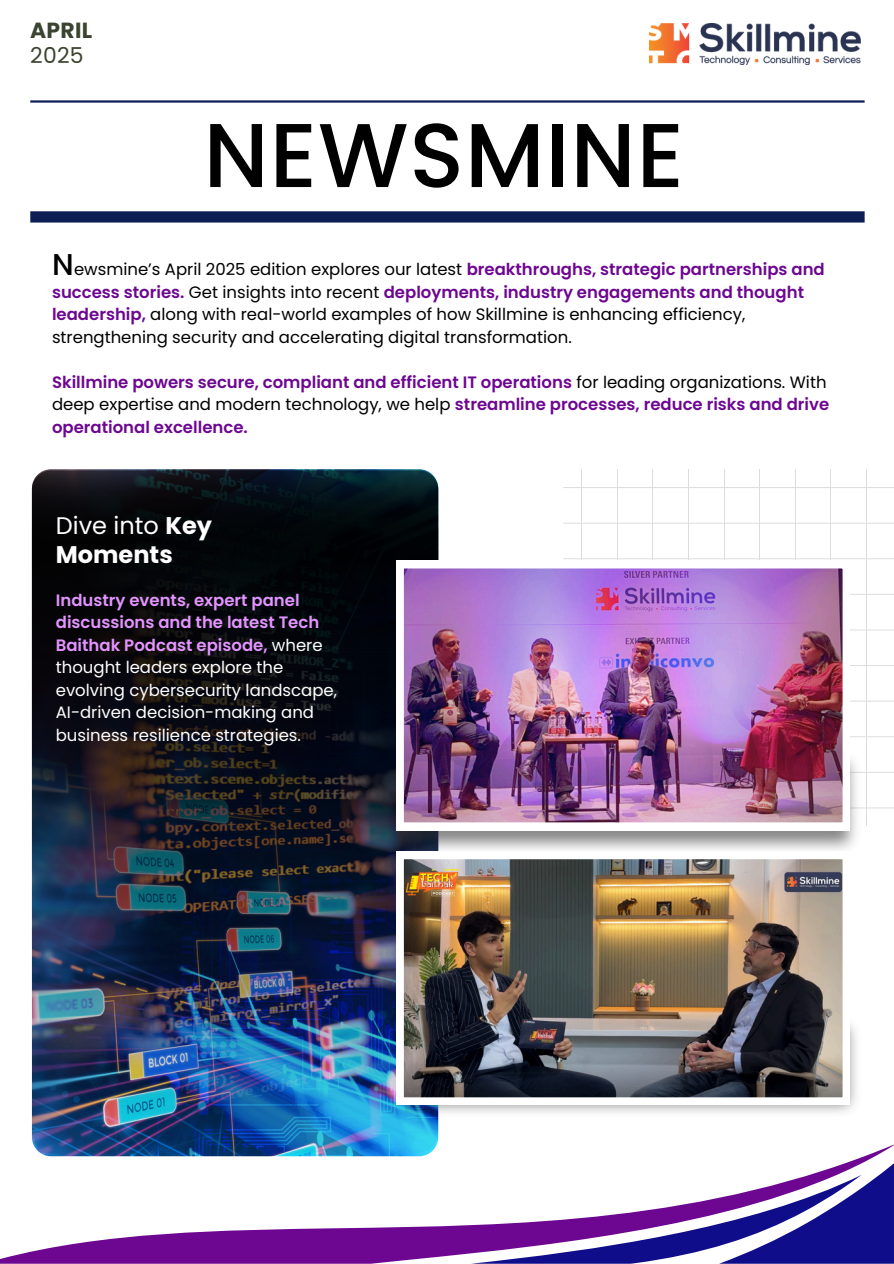
<style>
.page{position:relative;width:894px;height:1264px;background:#fff}
.page>*{position:absolute;margin:0;border:0;box-sizing:border-box;transform-origin:0 0}
.t1{font:500 90.45px "Poppins";letter-spacing:.01em;color:#000}
.t2{font:500 30px "Poppins";color:#000}
.t3{font:700 24px/29.2px "Poppins";color:#fff}
.t4{font:700 21.9px/24.8px "Poppins";letter-spacing:.01em;color:#3a442f}
.t5{font:16.5px/22.5px "Poppins";color:#000}
.t6{font:16.5px/22.5px "Poppins";color:#fff}
.t7{font:600 16.5px/22.5px "Poppins";color:#6d0691}
.s1{font-weight:400}
.s2{font-weight:600;color:#6d0691}
.s3{font-weight:400;color:#000}
.s4{font-weight:600;color:#e394ff}
</style>
<div class="page">
<hr style="left:30px;top:100px;width:834px;height:3px;background:#0d1e54">
<div style="left:30px;top:211px;width:834px;height:11px;background:#0d1e54"></div>
<img style="left:649px;top:23px;width:211px;height:42px">
<hr style="left:581px;top:523px;width:1px;height:35px;background:#545454">
<hr style="left:581px;top:559px;width:1px;height:35px;background:#545454">
<hr style="left:581px;top:488px;width:1px;height:34px;background:#545454">
<hr style="left:616px;top:523px;width:1px;height:35px;background:#545454">
<hr style="left:616px;top:488px;width:1px;height:34px;background:#545454">
<hr style="left:616px;top:559px;width:1px;height:35px;background:#545454">
<hr style="left:652px;top:559px;width:1px;height:35px;background:#545454">
<hr style="left:652px;top:523px;width:1px;height:35px;background:#545454">
<hr style="left:652px;top:488px;width:1px;height:34px;background:#545454">
<hr style="left:687px;top:523px;width:1px;height:35px;background:#545454">
<hr style="left:687px;top:559px;width:1px;height:35px;background:#545454">
<hr style="left:687px;top:488px;width:1px;height:34px;background:#545454">
<hr style="left:723px;top:523px;width:1px;height:35px;background:#545454">
<hr style="left:723px;top:488px;width:1px;height:34px;background:#545454">
<hr style="left:723px;top:559px;width:1px;height:35px;background:#545454">
<hr style="left:759px;top:488px;width:1px;height:34px;background:#545454">
<hr style="left:759px;top:523px;width:1px;height:35px;background:#545454">
<hr style="left:759px;top:559px;width:1px;height:35px;background:#545454">
<hr style="left:794px;top:559px;width:1px;height:35px;background:#545454">
<hr style="left:794px;top:488px;width:1px;height:34px;background:#545454">
<hr style="left:794px;top:523px;width:1px;height:35px;background:#545454">
<hr style="left:830px;top:488px;width:1px;height:34px;background:#545454">
<hr style="left:830px;top:523px;width:1px;height:35px;background:#545454">
<hr style="left:830px;top:559px;width:1px;height:35px;background:#545454">
<hr style="left:865px;top:772px;width:1px;height:35px;background:#545454">
<hr style="left:865px;top:488px;width:1px;height:34px;background:#545454">
<hr style="left:865px;top:630px;width:1px;height:35px;background:#545454">
<hr style="left:865px;top:666px;width:1px;height:34px;background:#545454">
<hr style="left:865px;top:737px;width:1px;height:34px;background:#545454">
<hr style="left:865px;top:701px;width:1px;height:35px;background:#545454">
<hr style="left:865px;top:559px;width:1px;height:35px;background:#545454">
<hr style="left:865px;top:523px;width:1px;height:35px;background:#545454">
<hr style="left:865px;top:595px;width:1px;height:34px;background:#545454">
<svg style="left:563px;top:469px;width:330px;height:19px"></svg>
<svg style="left:564px;top:522px;width:329px;height:1px"></svg>
<svg style="left:563px;top:558px;width:330px;height:1px"></svg>
<svg style="left:850px;top:594px;width:43px;height:1px"></svg>
<svg style="left:850px;top:629px;width:43px;height:1px"></svg>
<svg style="left:850px;top:665px;width:43px;height:1px"></svg>
<svg style="left:850px;top:700px;width:43px;height:1px"></svg>
<svg style="left:850px;top:736px;width:43px;height:1px"></svg>
<svg style="left:864px;top:807px;width:29px;height:19px"></svg>
<img style="left:32px;top:469px;width:406px;height:687px;border-radius:19px">
<img style="left:396px;top:759px;width:468px;height:92px">
<img style="left:396px;top:560px;width:453px;height:270px">
<img style="left:396px;top:851px;width:447px;height:253px">
<svg style="left:0;top:1144px;width:893px;height:119px"></svg>
<svg style="left:470px;top:1163px;width:423px;height:100px"></svg>
<p class="t4" style="left:30px;top:18px;width:63px">APRIL<br><span class="s1">2025</span></p>
<h2 class="t1" style="left:203px;top:92px;width:482px">NEWSMINE</h2>
<p class="t2" style="left:52px;top:244px;width:23px">N</p>
<p class="t5" style="left:52px;top:258px;width:774px;text-indent:22px">ewsmine’s April 2025 edition explores our latest <span class="s2">breakthroughs, strategic partnerships and success stories.</span> Get insights into recent <span class="s2">deployments, industry engagements and thought leadership,</span> along with real-world examples of how Skillmine is enhancing efficiency, strengthening security and accelerating digital transformation.</p>
<h1 class="t7" style="left:52px;top:370px;width:778px">Skillmine powers secure, compliant and efficient IT operations <span class="s3">for leading organizations. With deep expertise and modern technology, we help</span> streamline processes, reduce risks and drive operational excellence.</h1>
<p class="t3" style="left:56px;top:511px;width:158px"><span class="s1">Dive into</span> Key<br>Moments</p>
<p class="t6" style="left:56px;top:588px;width:282px"><span class="s4">Industry events, expert panel discussions and the latest Tech<br>Baithak Podcast episode,</span> where thought leaders explore the evolving cybersecurity landscape,<br>AI-driven decision-making and business resilience strategies.</p>
</div>
